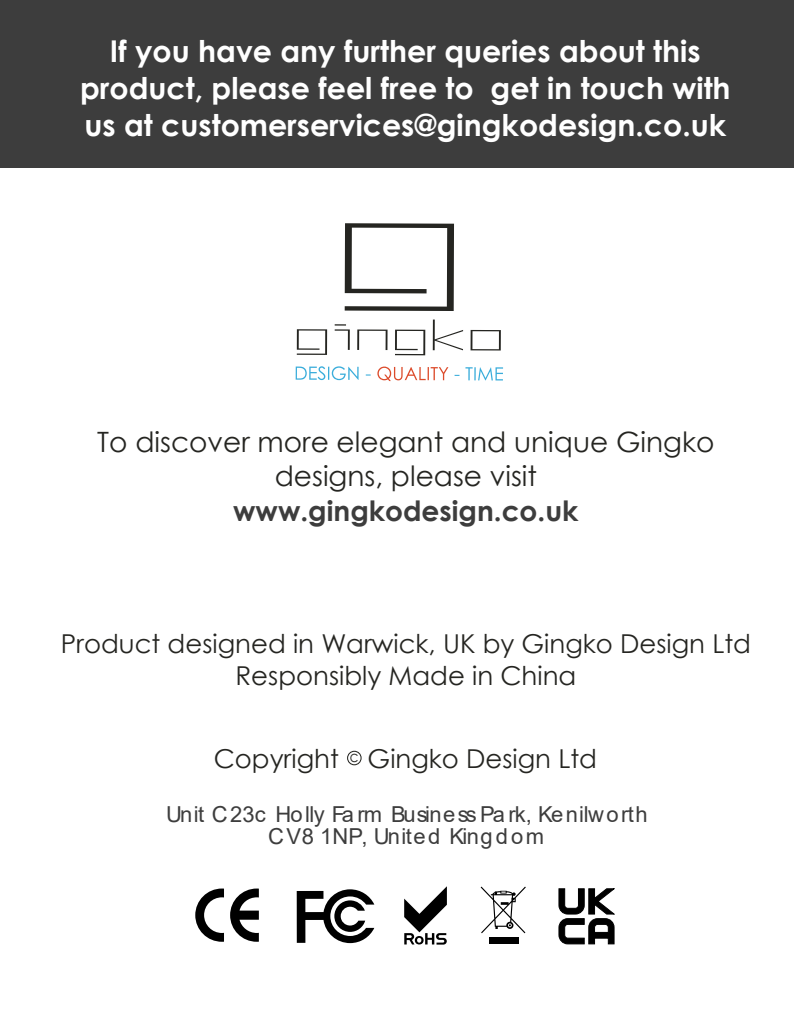
<style>
.page{position:relative;width:794px;height:1021px;background:#fff}
.page>*{position:absolute;margin:0;border:0;box-sizing:border-box;transform-origin:0 0}
.t1{font:700 30px/36.8px "Century Gothic";color:#fff;text-align:center}
.t2{font:28px/34.4px "Century Gothic";color:#252521;text-align:center}
.t3{font:700 28px "Century Gothic";color:#3d3d3d}
.t4{font:26px/32px "Century Gothic";color:#252521;text-align:center}
.t5{font:22px/22px "Arial";color:#3d3d3d;text-align:center}
.t6{font:15.2px "Century Gothic";color:#252521;scale:.89 1}
</style>
<div class="page">
<svg style="left:345px;top:223px;width:109px;height:88px"></svg>
<svg style="left:296px;top:366px;width:62px;height:14px"></svg>
<svg style="left:377px;top:366px;width:71px;height:15px"></svg>
<svg style="left:465px;top:367px;width:38px;height:13px"></svg>
<svg style="left:297px;top:329px;width:30px;height:26px"></svg>
<svg style="left:335px;top:324px;width:15px;height:26px"></svg>
<svg style="left:357px;top:329px;width:30px;height:21px"></svg>
<svg style="left:395px;top:329px;width:30px;height:26px"></svg>
<svg style="left:433px;top:319px;width:30px;height:31px"></svg>
<svg style="left:470px;top:330px;width:31px;height:20px"></svg>
<svg style="left:195px;top:888px;width:64px;height:53px"></svg>
<div style="left:489px;top:937px;width:30px;height:6px;background:#000"></div>
<svg style="left:404px;top:886px;width:43px;height:58px"></svg>
<svg style="left:480px;top:886px;width:46px;height:47px"></svg>
<svg style="left:297px;top:889px;width:77px;height:54px"></svg>
<svg style="left:558px;top:888px;width:57px;height:56px"></svg>
<div style="left:0;top:0;width:794px;height:167px;background:#3d3d3d"></div>
<div style="left:347px;top:750px;width:14px;height:15px;border:1px solid #252521;border-radius:50%"></div>
<p class="t1" style="left:80px;top:35px;width:652px">If you have any further queries about this product, please feel free to get in touch with us at customerservices@gingkodesign.co.uk</p>
<p class="t2" style="left:97px;top:426px;width:618px">To discover more elegant and unique Gingko designs, please visit</p>
<p class="t3" style="left:233px;top:498px;width:347px">www.gingkodesign.co.uk</p>
<p class="t4" style="left:61px;top:629px;width:691px">Product designed in Warwick, UK by Gingko Design Ltd<br>Responsibly Made in China</p>
<p class="t4" style="left:214px;top:744px;width:385px">Copyright Gingko Design Ltd</p>
<p class="t6" style="left:350px;top:749px;width:11px">c</p>
<p class="t5" style="left:166px;top:804px;width:483px">Unit C23c Holly Fa rm Business Pa rk, Kenilw orth<br>CV8 1NP, United Kingdom</p>
</div>
